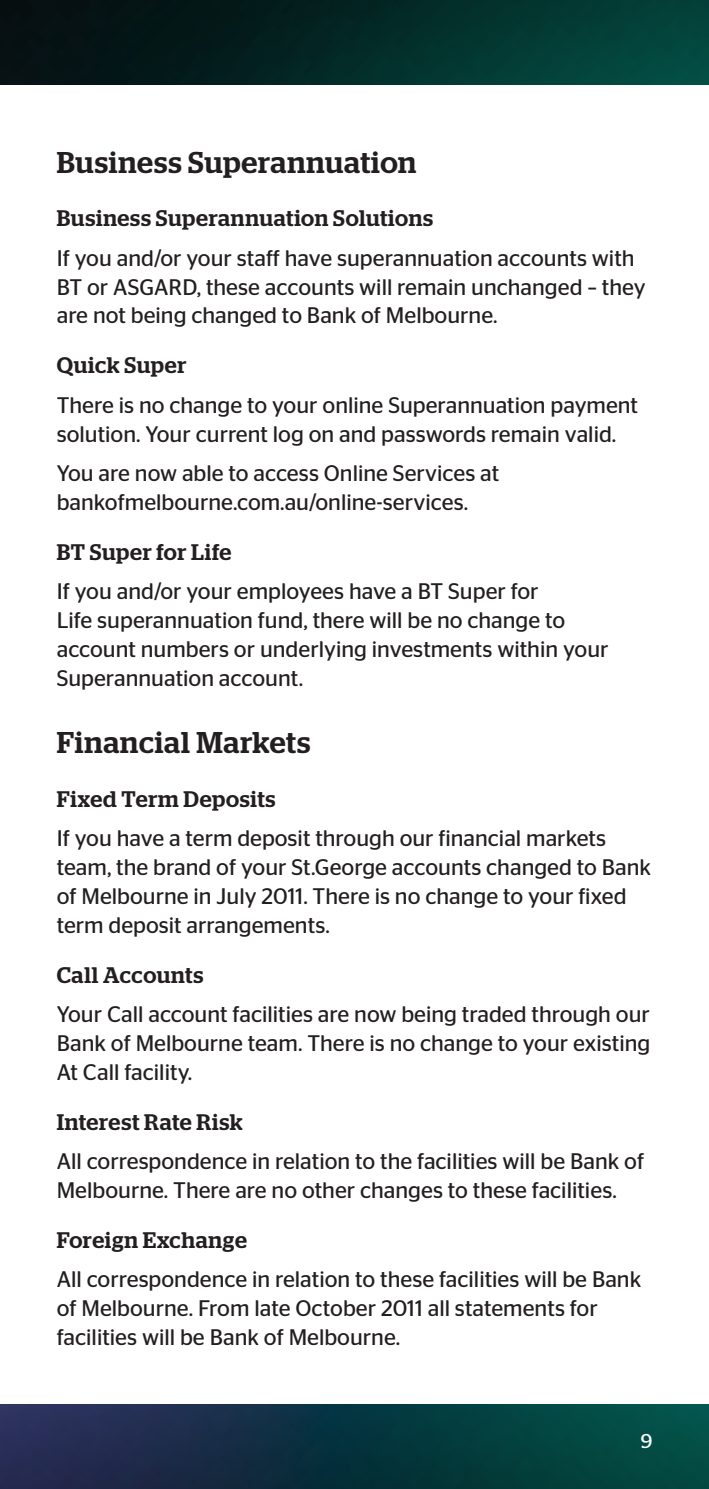
<style>
.page{position:relative;width:709px;height:1489px;background:#fff}
.page>*{position:absolute;margin:0;border:0;box-sizing:border-box;transform-origin:0 0}
.t1{font:500 30px "Stag";letter-spacing:.025em;color:#231f20}
.t2{font:22.5px/28.8px "Stag Sans";color:#231f20}
.t3{font:500 22.5px "Stag";letter-spacing:.03em;color:#231f20}
.t4{font:20px "Stag";color:#fff}
</style>
<div class="page">
<img style="left:0;top:0;width:709px;height:1488px">
<div style="left:0;top:85px;width:709px;height:1318px;background:#fff"></div>
<h1 class="t1" style="left:57px;top:145px;width:361px">Business Superannuation</h1>
<p class="t3" style="left:57px;top:205px;width:378px">Business Superannuation Solutions</p>
<p class="t2" style="left:57px;top:243px;width:590px">If you and/or your staff have superannuation accounts with<br>BT or ASGARD, these accounts will remain unchanged – they are not being changed to Bank of Melbourne.</p>
<p class="t3" style="left:57px;top:352px;width:131px">Quick Super</p>
<p class="t2" style="left:57px;top:390px;width:583px">There is no change to your online Superannuation payment solution. Your current log on and passwords remain valid.</p>
<p class="t2" style="left:57px;top:458px;width:444px">You are now able to access Online Services at bankofmelbourne.com.au/online-services.</p>
<p class="t3" style="left:57px;top:538px;width:176px">BT Super for Life</p>
<p class="t2" style="left:57px;top:577px;width:553px">If you and/or your employees have a BT Super for<br>Life superannuation fund, there will be no change to account numbers or underlying investments within your Superannuation account.</p>
<h1 class="t1" style="left:57px;top:725px;width:255px">Financial Markets</h1>
<p class="t3" style="left:57px;top:785px;width:220px">Fixed Term Deposits</p>
<p class="t2" style="left:57px;top:824px;width:596px">If you have a term deposit through our financial markets team, the brand of your St.George accounts changed to Bank of Melbourne in July 2011. There is no change to your fixed term deposit arrangements.</p>
<p class="t3" style="left:57px;top:961px;width:148px">Call Accounts</p>
<p class="t2" style="left:57px;top:999px;width:595px;text-align:justify">Your Call account facilities are now being traded through our Bank of Melbourne team. There is no change to your existing At Call facility.</p>
<p class="t3" style="left:57px;top:1108px;width:187px">Interest Rate Risk</p>
<p class="t2" style="left:57px;top:1146px;width:589px">All correspondence in relation to the facilities will be Bank of<br>Melbourne. There are no other changes to these facilities.</p>
<p class="t3" style="left:57px;top:1226px;width:192px">Foreign Exchange</p>
<p class="t2" style="left:57px;top:1264px;width:586px">All correspondence in relation to these facilities will be Bank of Melbourne. From late October 2011 all statements for facilities will be Bank of Melbourne.</p>
<p class="t4" style="left:641px;top:1429px;width:13px">9</p>
</div>
